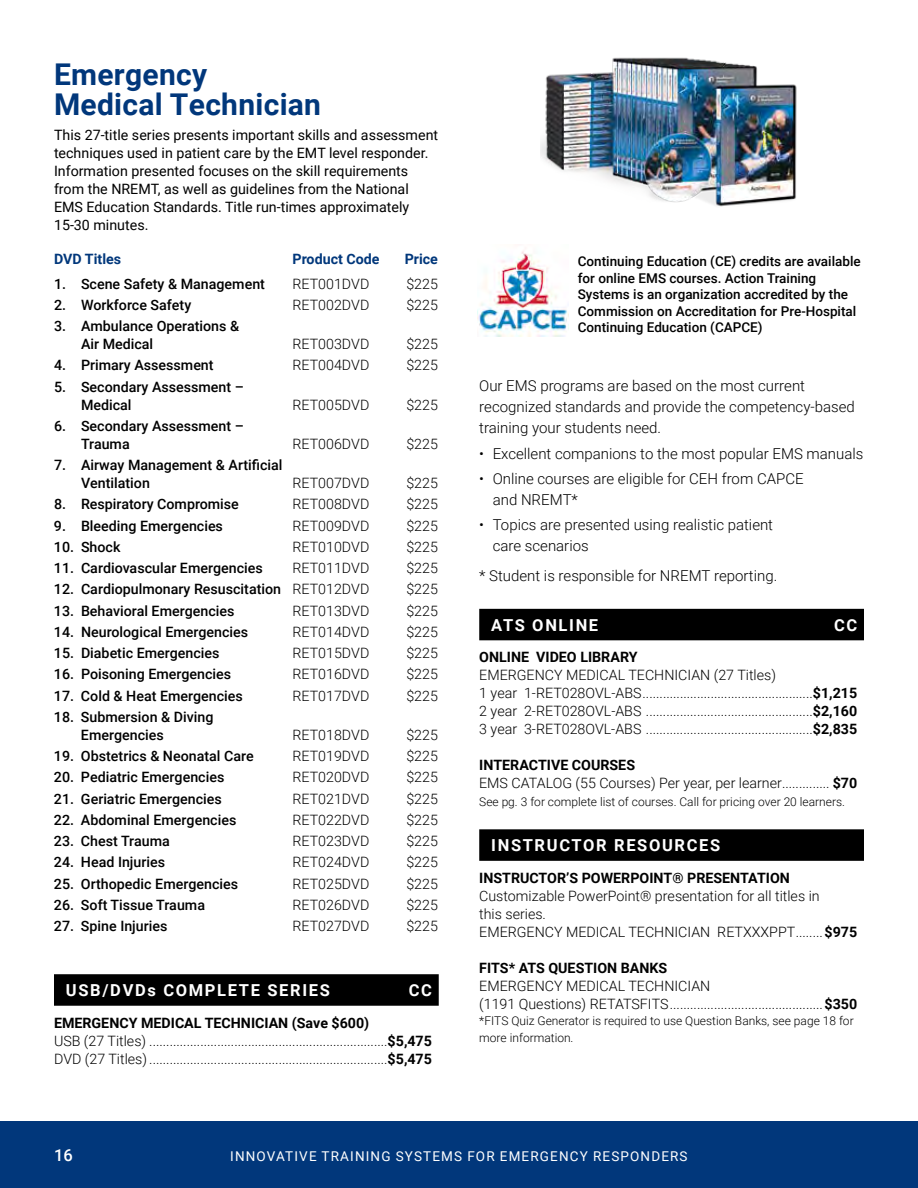
<style>
.page{position:relative;width:918px;height:1188px;background:#fff}
.page>*{position:absolute;margin:0;border:0;box-sizing:border-box;transform-origin:0 0}
.t1{font:700 30px/30px "Roboto";letter-spacing:.01em;color:#01377b}
.t2{font:700 16.5px "Roboto";letter-spacing:.1em;color:#fff}
.t3{font:500 16.5px "Roboto";color:#fff}
.t4{font:300 15px/21px "Roboto";color:#000}
.t5{font:300 14.25px/18px "Roboto";color:#000}
.t6{font:500 14.25px/18px "Roboto";color:#000}
.t7{font:14.25px/18px "Roboto";color:#000}
.t8{font:700 14.25px "Roboto";color:#000}
.t9{font:700 14.25px "Roboto";color:#01377b}
.t10{font:500 13.5px/16.5px "Roboto";color:#000}
.t11{font:13.5px "Roboto";letter-spacing:.085em;color:#fff}
.t12{font:300 12px/16.5px "Roboto";color:#000}
.s1{font-weight:300}
.s2{font-weight:700}
</style>
<div class="page">
<div style="left:0;top:1121px;width:918px;height:67px;background:#01377b"></div>
<div style="left:54px;top:974px;width:385px;height:32px;background:#000"></div>
<div style="left:479px;top:609px;width:385px;height:31px;background:#000"></div>
<div style="left:479px;top:829px;width:385px;height:32px;background:#000"></div>
<img style="left:540px;top:57px;width:257px;height:150px">
<img style="left:477px;top:251px;width:92px;height:86px">
<h1 class="t1" style="left:54px;top:59px;width:269px">Emergency<br>Medical Technician</h1>
<p class="t7" style="left:54px;top:126px;width:386px">This 27-title series presents important skills and assessment techniques used in patient care by the EMT level responder.<br>Information presented focuses on the skill requirements from the NREMT, as well as guidelines from the National EMS Education Standards. Title run-times approximately 15-30 minutes.</p>
<p class="t9" style="left:54px;top:249px;width:69px">DVD Titles</p>
<p class="t9" style="left:293px;top:249px;width:89px">Product Code</p>
<p class="t9" style="left:405px;top:249px;width:35px">Price</p>
<p class="t6" style="left:54px;top:274px;width:212px">1. Scene Safety &amp; Management</p>
<p class="t5" style="left:293px;top:274px;width:78px">RET001DVD</p>
<p class="t5" style="left:406px;top:274px;width:33px">$225</p>
<p class="t6" style="left:54px;top:295px;width:139px">2. Workforce Safety</p>
<p class="t5" style="left:293px;top:295px;width:78px">RET002DVD</p>
<p class="t5" style="left:406px;top:295px;width:33px">$225</p>
<p class="t6" style="left:81px;top:317px;width:160px;text-indent:-27px">3. Ambulance Operations &amp;<br>Air Medical</p>
<p class="t5" style="left:293px;top:335px;width:78px">RET003DVD</p>
<p class="t5" style="left:406px;top:335px;width:33px">$225</p>
<p class="t6" style="left:54px;top:356px;width:161px">4. Primary Assessment</p>
<p class="t5" style="left:293px;top:356px;width:78px">RET004DVD</p>
<p class="t5" style="left:406px;top:356px;width:33px">$225</p>
<p class="t6" style="left:81px;top:377px;width:165px;text-indent:-27px">5. Secondary Assessment –<br>Medical</p>
<p class="t5" style="left:293px;top:395px;width:78px">RET005DVD</p>
<p class="t5" style="left:406px;top:395px;width:33px">$225</p>
<p class="t6" style="left:81px;top:416px;width:165px;text-indent:-27px">6. Secondary Assessment –<br>Trauma</p>
<p class="t6" style="left:81px;top:456px;width:203px;text-indent:-27px">7. Airway Management &amp; Artificial<br>Ventilation</p>
<p class="t5" style="left:293px;top:434px;width:78px">RET006DVD</p>
<p class="t5" style="left:406px;top:434px;width:33px">$225</p>
<p class="t5" style="left:293px;top:474px;width:78px">RET007DVD</p>
<p class="t5" style="left:406px;top:474px;width:33px">$225</p>
<p class="t6" style="left:54px;top:495px;width:186px">8. Respiratory Compromise</p>
<p class="t5" style="left:293px;top:495px;width:78px">RET008DVD</p>
<p class="t5" style="left:406px;top:495px;width:33px">$225</p>
<p class="t6" style="left:54px;top:516px;width:171px">9. Bleeding Emergencies</p>
<p class="t5" style="left:293px;top:516px;width:78px">RET009DVD</p>
<p class="t5" style="left:406px;top:516px;width:33px">$225</p>
<p class="t6" style="left:54px;top:537px;width:68px">10. Shock</p>
<p class="t5" style="left:293px;top:537px;width:78px">RET010DVD</p>
<p class="t5" style="left:406px;top:537px;width:33px">$225</p>
<p class="t6" style="left:54px;top:559px;width:210px">11. Cardiovascular Emergencies</p>
<p class="t5" style="left:293px;top:559px;width:78px">RET011DVD</p>
<p class="t5" style="left:406px;top:559px;width:33px">$225</p>
<p class="t6" style="left:54px;top:580px;width:317px">12. Cardiopulmonary Resuscitation <span class="s1">RET012DVD</span></p>
<p class="t5" style="left:406px;top:580px;width:33px">$225</p>
<p class="t6" style="left:54px;top:601px;width:182px">13. Behavioral Emergencies</p>
<p class="t5" style="left:293px;top:601px;width:78px">RET013DVD</p>
<p class="t5" style="left:406px;top:601px;width:33px">$225</p>
<p class="t6" style="left:54px;top:622px;width:196px">14. Neurological Emergencies</p>
<p class="t5" style="left:293px;top:622px;width:78px">RET014DVD</p>
<p class="t5" style="left:406px;top:622px;width:33px">$225</p>
<p class="t6" style="left:54px;top:644px;width:167px">15. Diabetic Emergencies</p>
<p class="t5" style="left:293px;top:644px;width:78px">RET015DVD</p>
<p class="t5" style="left:406px;top:644px;width:33px">$225</p>
<p class="t6" style="left:54px;top:665px;width:179px">16. Poisoning Emergencies</p>
<p class="t5" style="left:292px;top:665px;width:78px">RET016DVD</p>
<p class="t5" style="left:406px;top:665px;width:33px">$225</p>
<p class="t6" style="left:54px;top:686px;width:190px">17. Cold &amp; Heat Emergencies</p>
<p class="t5" style="left:292px;top:686px;width:78px">RET017DVD</p>
<p class="t5" style="left:406px;top:686px;width:33px">$225</p>
<p class="t6" style="left:81px;top:707px;width:134px;text-indent:-27px">18. Submersion &amp; Diving<br>Emergencies</p>
<p class="t5" style="left:292px;top:725px;width:78px">RET018DVD</p>
<p class="t5" style="left:406px;top:725px;width:33px">$225</p>
<p class="t6" style="left:54px;top:747px;width:201px">19. Obstetrics &amp; Neonatal Care</p>
<p class="t5" style="left:292px;top:747px;width:78px">RET019DVD</p>
<p class="t5" style="left:406px;top:747px;width:33px">$225</p>
<p class="t6" style="left:54px;top:768px;width:172px">20. Pediatric Emergencies</p>
<p class="t5" style="left:292px;top:768px;width:78px">RET020DVD</p>
<p class="t5" style="left:406px;top:768px;width:33px">$225</p>
<p class="t6" style="left:54px;top:789px;width:169px">21. Geriatric Emergencies</p>
<p class="t5" style="left:292px;top:789px;width:78px">RET021DVD</p>
<p class="t5" style="left:406px;top:789px;width:33px">$225</p>
<p class="t6" style="left:54px;top:810px;width:184px">22. Abdominal Emergencies</p>
<p class="t5" style="left:292px;top:810px;width:78px">RET022DVD</p>
<p class="t5" style="left:406px;top:810px;width:33px">$225</p>
<p class="t6" style="left:54px;top:831px;width:117px">23. Chest Trauma</p>
<p class="t5" style="left:292px;top:831px;width:78px">RET023DVD</p>
<p class="t5" style="left:406px;top:831px;width:33px">$225</p>
<p class="t6" style="left:54px;top:853px;width:113px">24. Head Injuries</p>
<p class="t5" style="left:292px;top:853px;width:78px">RET024DVD</p>
<p class="t5" style="left:406px;top:853px;width:33px">$225</p>
<p class="t6" style="left:54px;top:874px;width:186px">25. Orthopedic Emergencies</p>
<p class="t5" style="left:292px;top:874px;width:78px">RET025DVD</p>
<p class="t5" style="left:406px;top:874px;width:33px">$225</p>
<p class="t6" style="left:54px;top:895px;width:153px">26. Soft Tissue Trauma</p>
<p class="t5" style="left:292px;top:895px;width:78px">RET026DVD</p>
<p class="t5" style="left:406px;top:895px;width:33px">$225</p>
<p class="t6" style="left:54px;top:916px;width:115px">27. Spine Injuries</p>
<p class="t5" style="left:292px;top:916px;width:78px">RET027DVD</p>
<p class="t5" style="left:406px;top:916px;width:33px">$225</p>
<p class="t2" style="left:66px;top:979px;width:265px">USB/DVDs COMPLETE SERIES</p>
<p class="t2" style="left:409px;top:979px;width:25px">CC</p>
<p class="t5" style="left:54px;top:1013px;width:380px"><span class="s2">EMERGENCY MEDICAL TECHNICIAN (Save $600)<br></span>USB (27 Titles) ......................................................................<span class="s2">$5,475<br></span>DVD (27 Titles)......................................................................<span class="s2">$5,475</span></p>
<p class="t10" style="left:578px;top:253px;width:284px">Continuing Education (CE) credits are available for online EMS courses. Action Training Systems is an organization accredited by the Commission on Accreditation for Pre-Hospital Continuing Education (CAPCE)</p>
<p class="t4" style="left:479px;top:375px;width:377px">Our EMS programs are based on the most current recognized standards and provide the competency-based training your students need.</p>
<p class="t4" style="left:479px;top:442px;width:386px">• Excellent companions to the most popular EMS manuals</p>
<p class="t4" style="left:493px;top:468px;width:312px;text-indent:-14px">• Online courses are eligible for CEH from CAPCE and NREMT*</p>
<p class="t4" style="left:493px;top:514px;width:282px;text-indent:-14px">• Topics are presented using realistic patient care scenarios</p>
<p class="t4" style="left:479px;top:565px;width:300px">* Student is responsible for NREMT reporting.</p>
<p class="t2" style="left:491px;top:613px;width:109px">ATS ONLINE</p>
<p class="t2" style="left:834px;top:613px;width:25px">CC</p>
<p class="t8" style="left:479px;top:647px;width:160px">ONLINE VIDEO LIBRARY</p>
<p class="t5" style="left:479px;top:666px;width:380px">EMERGENCY MEDICAL TECHNICIAN (27 Titles)<br>1 year 1-RET028OVL-ABS..................................................<span class="s2">$1,215<br></span>2 year 2-RET028OVL-ABS .................................................<span class="s2">$2,160<br></span>3 year 3-RET028OVL-ABS .................................................<span class="s2">$2,835</span></p>
<p class="t5" style="left:479px;top:756px;width:380px"><span class="s2">INTERACTIVE COURSES<br></span>EMS CATALOG (55 Courses) Per year, per learner.............. <span class="s2">$70</span></p>
<p class="t12" style="left:479px;top:793px;width:367px">See pg. 3 for complete list of courses. Call for pricing over 20 learners.</p>
<p class="t2" style="left:491px;top:834px;width:231px">INSTRUCTOR RESOURCES</p>
<p class="t8" style="left:479px;top:868px;width:312px">INSTRUCTOR’S POWERPOINT® PRESENTATION</p>
<p class="t5" style="left:479px;top:886px;width:380px">Customizable PowerPoint® presentation for all titles in<br>this series.<br>EMERGENCY MEDICAL TECHNICIAN RETXXXPPT........<span class="s2">$975</span></p>
<p class="t8" style="left:479px;top:958px;width:190px">FITS* ATS QUESTION BANKS</p>
<p class="t5" style="left:479px;top:976px;width:380px">EMERGENCY MEDICAL TECHNICIAN<br>(1191 Questions) RETATSFITS.............................................<span class="s2">$350</span></p>
<p class="t12" style="left:479px;top:1012px;width:376px">*FITS Quiz Generator is required to use Question Banks, see page 18 for more information.</p>
<p class="t3" style="left:54px;top:1144px;width:20px">16</p>
<p class="t11" style="left:230px;top:1147px;width:459px">INNOVATIVE TRAINING SYSTEMS FOR EMERGENCY RESPONDERS</p>
</div>
